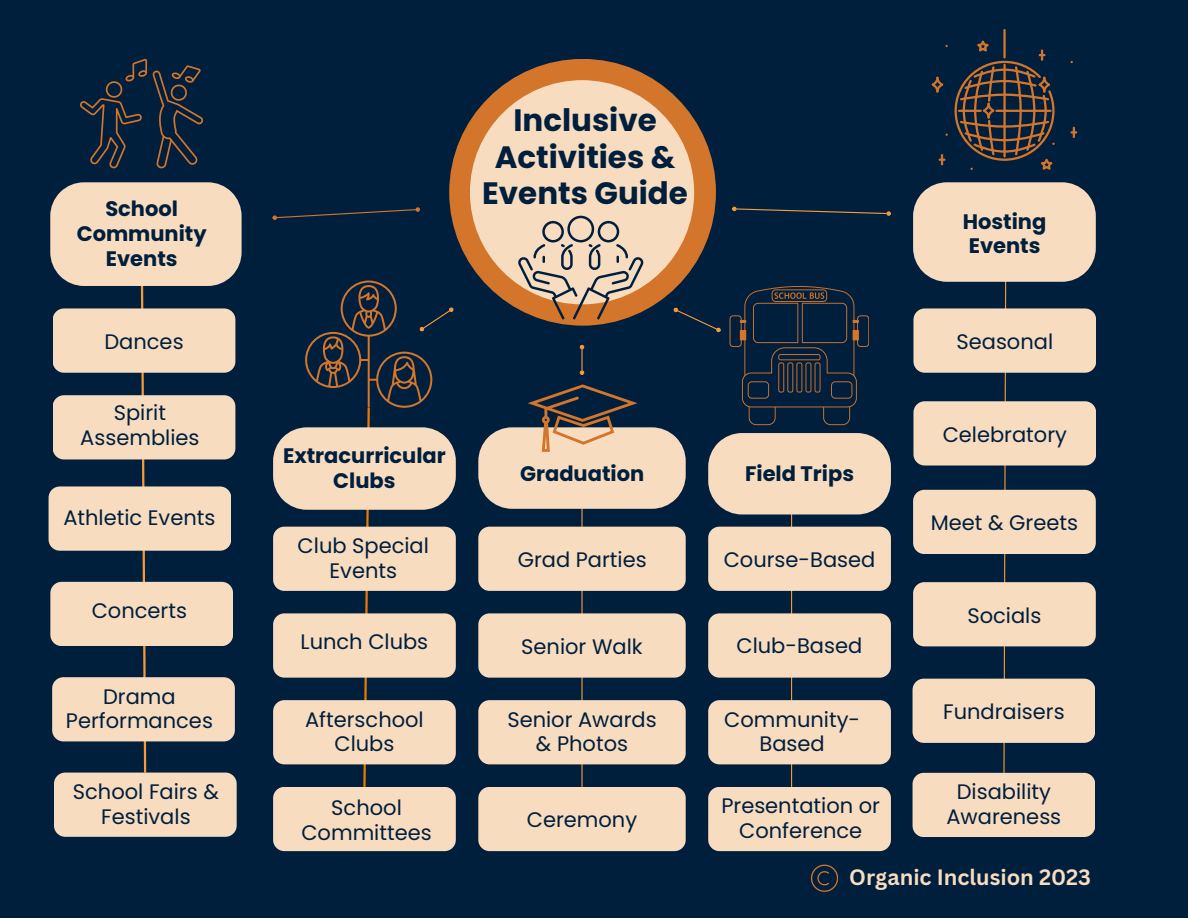
<style>
.page{position:relative;width:1188px;height:918px;background:#001f3d}
.page>*{position:absolute;margin:0;border:0;box-sizing:border-box;transform-origin:0 0}
.t1{font:700 30.9px/36.8px "Poppins";color:#001f3d;text-align:center}
.t2{font:700 21.6px "Canva Sans";color:#f8dcbf}
.t3{font:21px/24.8px "Poppins";color:#001f3d;text-align:center}
.t4{font:700 21px/24.8px "Poppins";color:#001f3d;text-align:center}
</style>
<div class="page">
<div style="left:449px;top:59px;width:267px;height:267px;background:#d3752b;border-radius:50%"></div>
<div style="left:470px;top:80px;width:224px;height:224px;background:#f8dcbf;border-radius:50%"></div>
<svg style="left:50px;top:182px;width:192px;height:593px"></svg>
<div style="left:53px;top:395px;width:182px;height:64px;background:#f8dcbf;border-radius:11px"></div>
<div style="left:273px;top:787px;width:183px;height:64px;background:#f8dcbf;border-radius:11px"></div>
<hr style="left:581px;top:505px;width:2px;height:282px;background:#fa9939">
<div style="left:478px;top:527px;width:208px;height:64px;background:#f8dcbf;border-radius:11px"></div>
<div style="left:478px;top:613px;width:208px;height:65px;background:#f8dcbf;border-radius:11px"></div>
<div style="left:478px;top:700px;width:208px;height:64px;background:#f8dcbf;border-radius:11px"></div>
<div style="left:478px;top:787px;width:208px;height:64px;background:#f8dcbf;border-radius:11px"></div>
<hr style="left:791px;top:505px;width:1px;height:282px;background:#fa9939">
<div style="left:708px;top:527px;width:183px;height:64px;background:#f8dcbf;border-radius:11px"></div>
<svg style="left:708px;top:433px;width:183px;height:81px"></svg>
<div style="left:708px;top:613px;width:183px;height:65px;background:#f8dcbf;border-radius:11px"></div>
<div style="left:708px;top:700px;width:183px;height:64px;background:#f8dcbf;border-radius:11px"></div>
<div style="left:708px;top:787px;width:183px;height:64px;background:#f8dcbf;border-radius:11px"></div>
<svg style="left:913px;top:182px;width:183px;height:592px"></svg>
<div style="left:913px;top:401px;width:183px;height:65px;background:#f8dcbf;border-radius:11px"></div>
<svg style="left:732px;top:207px;width:159px;height:9px"></svg>
<svg style="left:272px;top:207px;width:148px;height:13px"></svg>
<svg style="left:673px;top:307px;width:48px;height:25px"></svg>
<hr style="left:581px;top:349px;width:2px;height:22px;background:#fa9939">
<svg style="left:580px;top:345px;width:4px;height:4px"></svg>
<svg style="left:580px;top:370px;width:4px;height:5px"></svg>
<div style="left:49px;top:486px;width:182px;height:65px;background:#f8dcbf;border-radius:11px"></div>
<div style="left:50px;top:582px;width:183px;height:64px;background:#f8dcbf;border-radius:11px"></div>
<div style="left:52px;top:677px;width:183px;height:64px;background:#f8dcbf;border-radius:11px"></div>
<div style="left:54px;top:773px;width:183px;height:64px;background:#f8dcbf;border-radius:11px"></div>
<svg style="left:518px;top:216px;width:125px;height:103px"></svg>
<svg style="left:80px;top:59px;width:67px;height:109px"></svg>
<svg style="left:153px;top:65px;width:50px;height:103px"></svg>
<svg style="left:273px;top:281px;width:183px;height:508px"></svg>
<svg style="left:478px;top:384px;width:208px;height:125px"></svg>
<svg style="left:730px;top:286px;width:139px;height:139px"></svg>
<hr style="left:1003px;top:29px;width:3px;height:30px;background:#d3752b">
<svg style="left:932px;top:77px;width:11px;height:16px"></svg>
<svg style="left:1070px;top:127px;width:7px;height:11px"></svg>
<svg style="left:939px;top:154px;width:6px;height:11px"></svg>
<svg style="left:955px;top:40px;width:100px;height:130px"></svg>
<div style="left:913px;top:490px;width:183px;height:64px;background:#f8dcbf;border-radius:11px"></div>
<div style="left:913px;top:582px;width:183px;height:64px;background:#f8dcbf;border-radius:11px"></div>
<div style="left:913px;top:679px;width:182px;height:64px;background:#f8dcbf;border-radius:11px"></div>
<div style="left:913px;top:773px;width:182px;height:64px;background:#f8dcbf;border-radius:11px"></div>
<svg style="left:811px;top:865px;width:27px;height:27px"></svg>
<p class="t4" style="left:77px;top:196px;width:132px">School<br>Community<br>Events</p>
<p class="t3" style="left:104px;top:329px;width:81px">Dances</p>
<p class="t3" style="left:80px;top:401px;width:121px">Spirit<br>Assemblies</p>
<p class="t3" style="left:63px;top:506px;width:154px">Athletic Events</p>
<p class="t3" style="left:92px;top:598px;width:97px">Concerts</p>
<p class="t3" style="left:66px;top:684px;width:149px">Drama<br>Performances</p>
<p class="t3" style="left:73px;top:780px;width:147px">School Fairs &amp;<br>Festivals</p>
<p class="t4" style="left:283px;top:443px;width:164px">Extracurricular<br>Clubs</p>
<p class="t3" style="left:298px;top:533px;width:133px">Club Special<br>Events</p>
<p class="t3" style="left:301px;top:630px;width:129px">Lunch Clubs</p>
<p class="t3" style="left:305px;top:707px;width:120px">Afterschool<br>Clubs</p>
<p class="t3" style="left:301px;top:795px;width:132px">School<br>Committees</p>
<p class="t1" style="left:482px;top:102px;width:207px">Inclusive<br>Activities &amp;<br>Events Guide</p>
<p class="t4" style="left:520px;top:461px;width:126px">Graduation</p>
<p class="t3" style="left:518px;top:547px;width:131px">Grad Parties</p>
<p class="t3" style="left:521px;top:634px;width:123px">Senior Walk</p>
<p class="t3" style="left:507px;top:707px;width:151px">Senior Awards &amp; Photos</p>
<p class="t3" style="left:527px;top:808px;width:112px">Ceremony</p>
<p class="t4" style="left:963px;top:209px;width:85px">Hosting</p>
<p class="t4" style="left:969px;top:234px;width:73px">Events</p>
<p class="t3" style="left:956px;top:329px;width:98px">Seasonal</p>
<p class="t4" style="left:745px;top:461px;width:111px">Field Trips</p>
<p class="t3" style="left:724px;top:547px;width:153px">Course-Based</p>
<p class="t3" style="left:737px;top:633px;width:127px">Club-Based</p>
<p class="t3" style="left:724px;top:707px;width:137px">Community-<br>Based</p>
<p class="t3" style="left:943px;top:422px;width:126px">Celebratory</p>
<p class="t3" style="left:931px;top:511px;width:149px">Meet &amp; Greets</p>
<p class="t3" style="left:967px;top:603px;width:75px">Socials</p>
<p class="t3" style="left:943px;top:699px;width:123px">Fundraisers</p>
<p class="t3" style="left:947px;top:780px;width:116px">Disability<br>Awareness</p>
<p class="t3" style="left:721px;top:794px;width:160px">Presentation or<br>Conference</p>
<p class="t2" style="left:849px;top:862px;width:243px">Organic Inclusion 2023</p>
</div>
